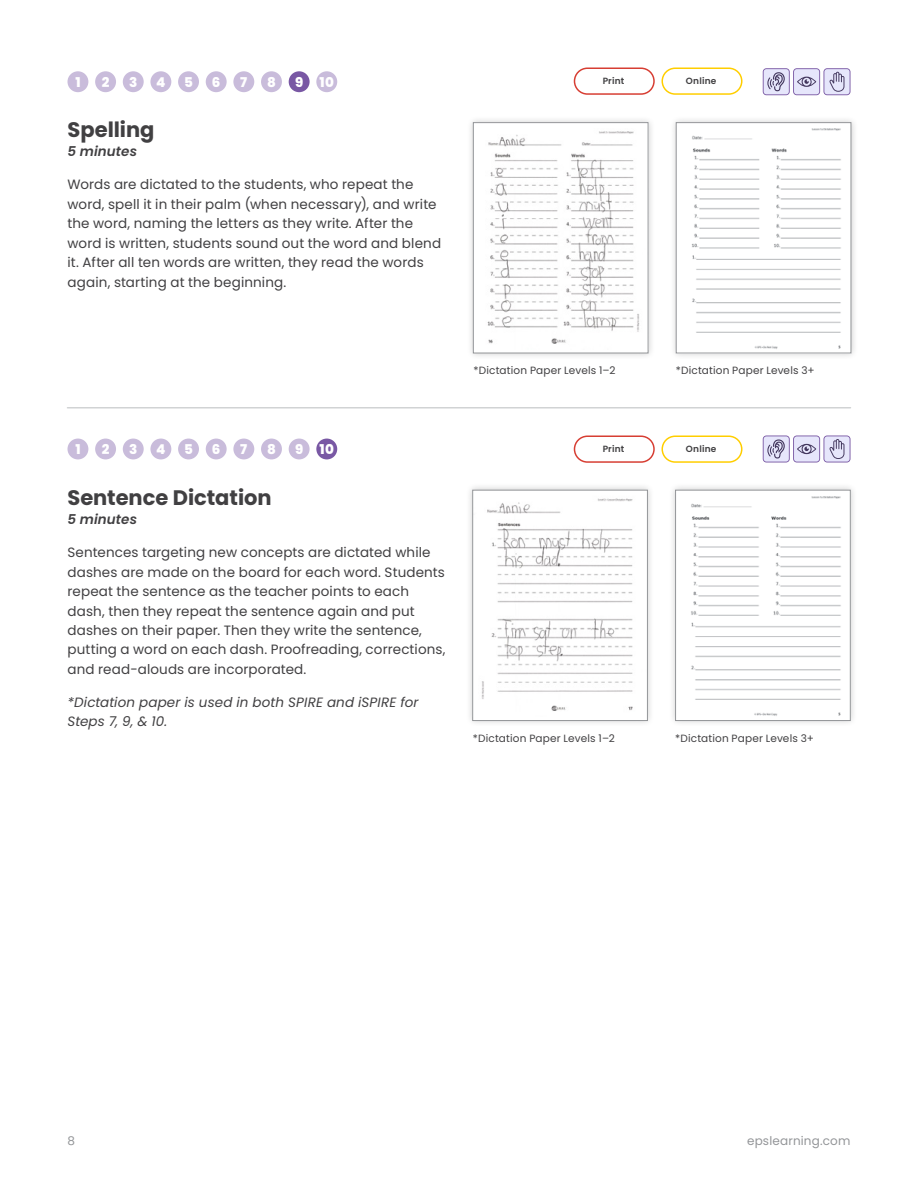
<style>
.page{position:relative;width:918px;height:1188px;background:#fff}
.page>*{position:absolute;margin:0;border:0;box-sizing:border-box;transform-origin:0 0}
.t1{font:700 21px "Poppins";color:#414042}
.t2{font:13.5px/19.5px "Poppins";letter-spacing:.01em;color:#414042}
.t3{font:italic 13.5px/19.5px "Poppins";letter-spacing:.01em;color:#414042}
.t4{font:800 13.5px "Poppins";color:#fff}
.t5{font:italic 600 13.5px "Poppins";letter-spacing:.01em;color:#414042}
.t6{font:12px "Poppins";letter-spacing:.015em;color:#939598}
.t7{font:10.5px "Poppins";letter-spacing:.02em;color:#414042}
.t8{font:600 9px "Poppins";letter-spacing:.02em;color:#414042}
</style>
<div class="page">
<div style="left:68px;top:71px;width:20px;height:21px;background:#c9bcdb;border-radius:50%"></div>
<div style="left:206px;top:71px;width:21px;height:21px;background:#c9bcdb;border-radius:50%"></div>
<div style="left:95px;top:71px;width:21px;height:21px;background:#c9bcdb;border-radius:50%"></div>
<div style="left:233px;top:71px;width:21px;height:21px;background:#c9bcdb;border-radius:50%"></div>
<div style="left:123px;top:71px;width:21px;height:21px;background:#c9bcdb;border-radius:50%"></div>
<div style="left:261px;top:71px;width:21px;height:21px;background:#c9bcdb;border-radius:50%"></div>
<div style="left:150px;top:71px;width:21px;height:21px;background:#c9bcdb;border-radius:50%"></div>
<div style="left:289px;top:71px;width:21px;height:21px;background:#7958a4;border-radius:50%"></div>
<div style="left:178px;top:71px;width:21px;height:21px;background:#c9bcdb;border-radius:50%"></div>
<div style="left:316px;top:71px;width:21px;height:21px;background:#c9bcdb;border-radius:50%"></div>
<svg style="left:763px;top:68px;width:87px;height:27px;background:#cbc6e0"></svg>
<div style="left:662px;top:68px;width:81px;height:27px;border:2px solid #ffce00;border-radius:13px"></div>
<div style="left:574px;top:68px;width:81px;height:27px;border:2px solid #d73e33;border-radius:13px"></div>
<div style="left:68px;top:439px;width:20px;height:20px;background:#c9bcdb;border-radius:50%"></div>
<div style="left:206px;top:439px;width:21px;height:20px;background:#c9bcdb;border-radius:50%"></div>
<div style="left:95px;top:439px;width:21px;height:20px;background:#c9bcdb;border-radius:50%"></div>
<div style="left:233px;top:439px;width:21px;height:20px;background:#c9bcdb;border-radius:50%"></div>
<div style="left:123px;top:439px;width:21px;height:20px;background:#c9bcdb;border-radius:50%"></div>
<div style="left:261px;top:439px;width:21px;height:20px;background:#c9bcdb;border-radius:50%"></div>
<div style="left:150px;top:439px;width:21px;height:20px;background:#c9bcdb;border-radius:50%"></div>
<div style="left:289px;top:439px;width:21px;height:20px;background:#c9bcdb;border-radius:50%"></div>
<div style="left:178px;top:439px;width:21px;height:20px;background:#c9bcdb;border-radius:50%"></div>
<div style="left:316px;top:439px;width:21px;height:20px;background:#7958a4;border-radius:50%"></div>
<svg style="left:763px;top:436px;width:87px;height:26px;background:#ccc8e1"></svg>
<div style="left:662px;top:435px;width:81px;height:28px;border:2px solid #ffce00;border-radius:13px"></div>
<div style="left:574px;top:435px;width:81px;height:28px;border:2px solid #d73e33;border-radius:13px"></div>
<hr style="left:68px;top:407px;width:782px;height:1px;background:#d1d3d4">
<div style="left:465px;top:483px;width:189px;height:244px;background:#000;opacity:.2"></div>
<img style="left:474px;top:492px;width:172px;height:225px">
<div style="left:472px;top:490px;width:176px;height:231px;border:1px solid #939598"></div>
<div style="left:668px;top:483px;width:189px;height:244px;background:#000;opacity:.2"></div>
<img style="left:677px;top:492px;width:171px;height:227px">
<div style="left:675px;top:490px;width:175px;height:231px;border:1px solid #939598"></div>
<div style="left:466px;top:115px;width:189px;height:245px;background:#000;opacity:.2"></div>
<img style="left:475px;top:124px;width:171px;height:225px">
<div style="left:473px;top:122px;width:175px;height:231px;border:1px solid #939598"></div>
<div style="left:669px;top:115px;width:189px;height:245px;background:#000;opacity:.2"></div>
<img style="left:678px;top:124px;width:171px;height:227px">
<div style="left:676px;top:122px;width:175px;height:231px;border:1px solid #939598"></div>
<p class="t4" style="left:75px;top:74px;width:7px">1</p>
<p class="t4" style="left:102px;top:74px;width:9px">2</p>
<p class="t4" style="left:129px;top:74px;width:10px">3</p>
<p class="t4" style="left:156px;top:74px;width:11px">4</p>
<p class="t4" style="left:184px;top:74px;width:10px">5</p>
<p class="t4" style="left:212px;top:74px;width:10px">6</p>
<p class="t4" style="left:240px;top:74px;width:9px">7</p>
<p class="t4" style="left:267px;top:74px;width:10px">8</p>
<p class="t4" style="left:295px;top:74px;width:40px">9 10</p>
<p class="t8" style="left:603px;top:76px;width:23px">Print</p>
<p class="t8" style="left:686px;top:76px;width:32px">Online</p>
<h1 class="t1" style="left:68px;top:117px;width:89px">Spelling</h1>
<p class="t5" style="left:68px;top:144px;width:71px">5 minutes</p>
<p class="t2" style="left:68px;top:175px;width:375px">Words are dictated to the students, who repeat the word, spell it in their palm (when necessary), and write the word, naming the letters as they write. After the word is written, students sound out the word and blend it. After all ten words are written, they read the words again, starting at the beginning.</p>
<p class="t7" style="left:474px;top:364px;width:143px">*Dictation Paper Levels 1–2</p>
<p class="t7" style="left:676px;top:364px;width:140px">*Dictation Paper Levels 3+</p>
<p class="t4" style="left:75px;top:441px;width:7px">1</p>
<p class="t4" style="left:102px;top:441px;width:9px">2</p>
<p class="t4" style="left:129px;top:441px;width:10px">3</p>
<p class="t4" style="left:156px;top:441px;width:11px">4</p>
<p class="t4" style="left:184px;top:441px;width:10px">5</p>
<p class="t4" style="left:212px;top:441px;width:10px">6</p>
<p class="t4" style="left:240px;top:441px;width:9px">7</p>
<p class="t4" style="left:267px;top:441px;width:10px">8</p>
<p class="t4" style="left:295px;top:441px;width:40px">9 10</p>
<p class="t8" style="left:603px;top:444px;width:23px">Print</p>
<p class="t8" style="left:686px;top:444px;width:32px">Online</p>
<h1 class="t1" style="left:68px;top:485px;width:206px">Sentence Dictation</h1>
<p class="t5" style="left:68px;top:511px;width:71px">5 minutes</p>
<p class="t2" style="left:68px;top:543px;width:379px">Sentences targeting new concepts are dictated while dashes are made on the board for each word. Students repeat the sentence as the teacher points to each dash, then they repeat the sentence again and put dashes on their paper. Then they write the sentence, putting a word on each dash. Proofreading, corrections, and read-alouds are incorporated.</p>
<p class="t3" style="left:68px;top:693px;width:353px">*Dictation paper is used in both SPIRE and iSPIRE for<br>Steps 7, 9, &amp; 10.</p>
<p class="t7" style="left:473px;top:732px;width:143px">*Dictation Paper Levels 1–2</p>
<p class="t7" style="left:675px;top:732px;width:140px">*Dictation Paper Levels 3+</p>
<p class="t6" style="left:68px;top:1134px;width:9px">8</p>
<p class="t6" style="left:747px;top:1134px;width:105px">epslearning.com</p>
</div>
